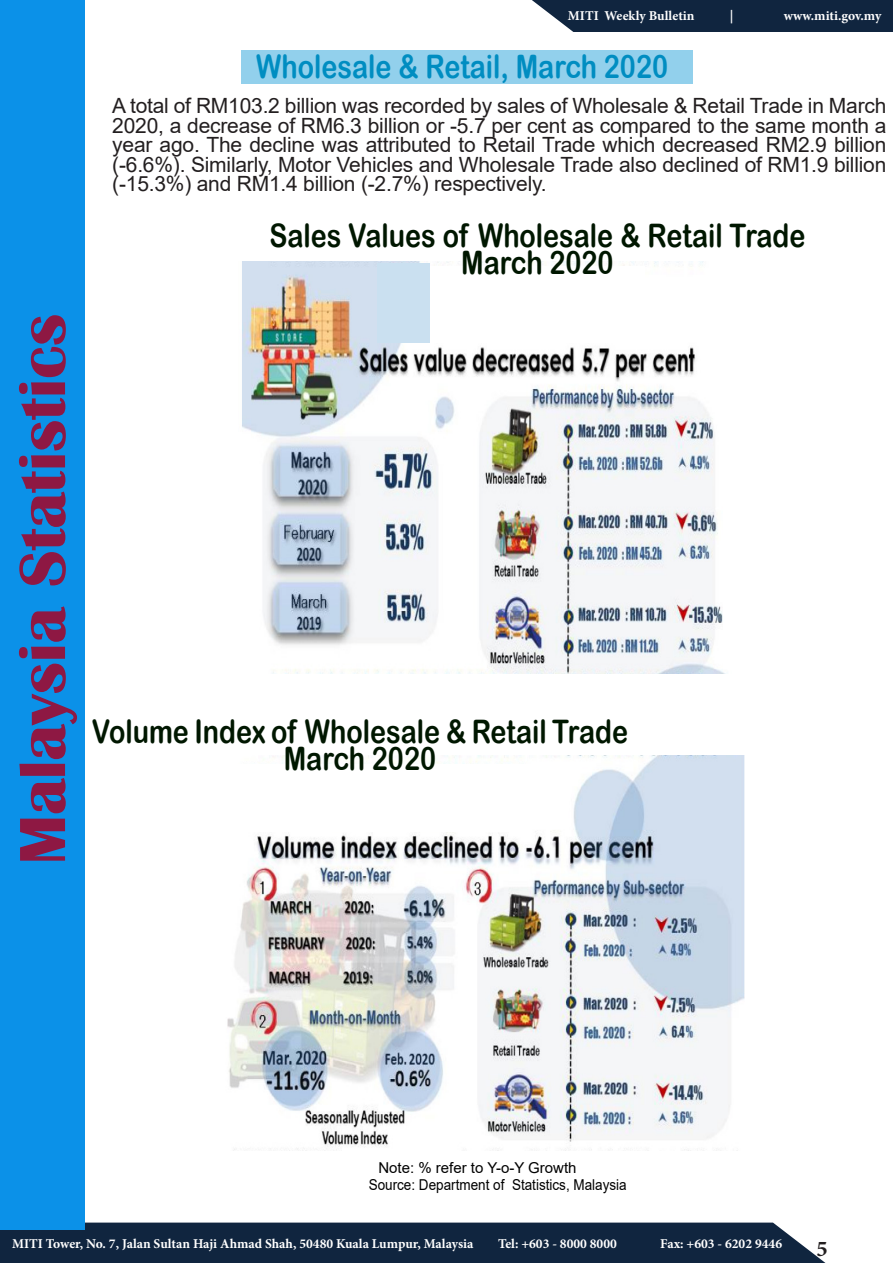
<style>
.page{position:relative;width:893px;height:1263px;background:#fff}
.page>*{position:absolute;margin:0;border:0;box-sizing:border-box;transform-origin:0 0}
.t1{font:700 67.5px "Britannic";color:#8e1843}
.t2{font:32.4px/27px "Arial Rounded MT Bold";color:#001700;text-align:center;scale:.83 1}
.t3{font:32.4px "Arial Rounded MT Bold";color:#008dc1;scale:.83 1}
.t4{font:700 22.5px "Minion Pro";color:#231f20}
.t5{font:21px/19.5px "Arial";letter-spacing:-.01em;color:#231f20;text-align:justify}
.t6{font:15px "Arial";color:#000;scale:.9 1}
.t7{font:15px "Arial";color:#000}
.t8{font:700 13.5px "Minion Pro";color:#fff}
</style>
<div class="page">
<div style="left:0;top:1222px;width:826px;height:41px;background:#10253f"></div>
<div style="left:241px;top:50px;width:451px;height:34px;background:#92d0ec"></div>
<img style="left:227px;top:755px;width:518px;height:395px">
<div style="left:0;top:0;width:84px;height:1230px;background:#0b91e8"></div>
<div style="left:532px;top:0;width:361px;height:31px;background:#10253f"></div>
<img style="left:242px;top:262px;width:484px;height:412px">
<div style="left:430px;top:266px;width:215px;height:24px;background:#fff"></div>
<div style="left:382px;top:290px;width:285px;height:52px;background:#fff"></div>
<div style="left:377px;top:263px;width:53px;height:79px;background:#cae0f0"></div>
<div style="left:216px;top:764px;width:316px;height:67px;background:#fff"></div>
<p class="t8" style="left:568px;top:6px;width:128px">MITI Weekly Bulletin</p>
<p class="t8" style="left:730px;top:6px;width:5px">|</p>
<p class="t8" style="left:784px;top:6px;width:99px">www.miti.gov.my</p>
<p class="t3" style="left:256px;top:47px;width:498px">Wholesale &amp; Retail, March 2020</p>
<p class="t5" style="left:112px;top:96px;width:776px">A total of RM103.2 billion was recorded by sales of Wholesale &amp; Retail Trade in March 2020, a decrease of RM6.3 billion or -5.7 per cent as compared to the same month a year ago. The decline was attributed to Retail Trade which decreased RM2.9 billion (-6.6%). Similarly, Motor Vehicles and Wholesale Trade also declined of RM1.9 billion (-15.3%) and RM1.4 billion (-2.7%) respectively.</p>
<p class="t2" style="left:269px;top:222px;width:647px">Sales Values of Wholesale &amp; Retail Trade<br>March 2020</p>
<p class="t1" style="left:5px;top:864px;width:552px;rotate:-90deg">Malaysia Statistics</p>
<p class="t2" style="left:92px;top:717px;width:647px">Volume Index of Wholesale &amp; Retail Trade<br>March 2020</p>
<p class="t7" style="left:378px;top:1158px;width:200px">Note: % refer to Y-o-Y Growth</p>
<p class="t6" style="left:369px;top:1174px;width:288px">Source: Department of Statistics, Malaysia</p>
<p class="t8" style="left:12px;top:1234px;width:463px">MITI Tower, No. 7, Jalan Sultan Haji Ahmad Shah, 50480 Kuala Lumpur, Malaysia</p>
<p class="t8" style="left:498px;top:1234px;width:120px">Tel: +603 - 8000 8000</p>
<p class="t8" style="left:660px;top:1234px;width:123px">Fax: +603 - 6202 9446</p>
<p class="t4" style="left:816px;top:1232px;width:13px">5</p>
</div>
